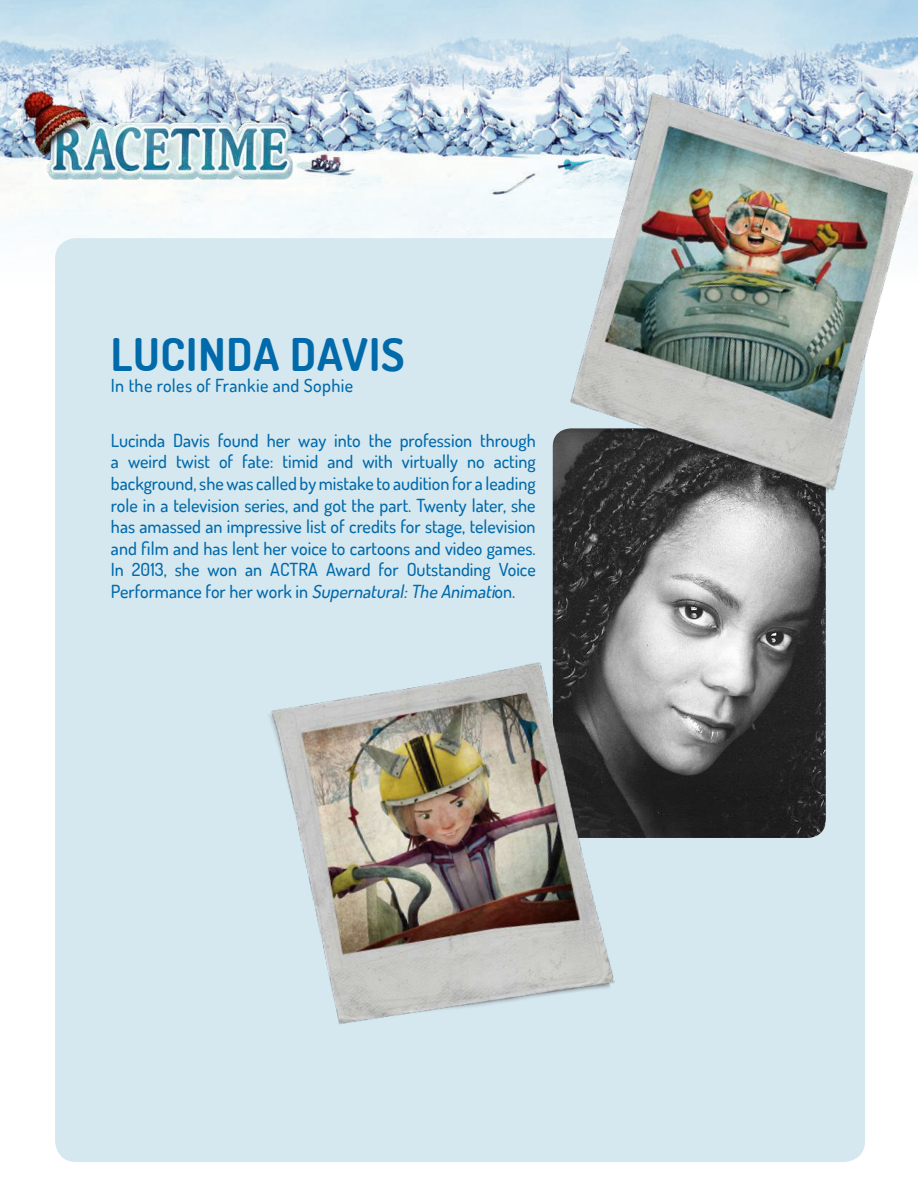
<style>
.page{position:relative;width:918px;height:1188px;background:#fff}
.page>*{position:absolute;margin:0;border:0;box-sizing:border-box;transform-origin:0 0}
.t1{font:700 45px "Dosis";letter-spacing:.02em;color:#006aab}
.t2{font:500 18px/21.6px "Dosis";color:#006aab;text-align:justify}
.t3{font:500 18px "Dosis";letter-spacing:.02em;color:#006aab}
.s1{font-style:italic}
</style>
<div class="page">
<img style="left:0;top:0;width:918px;height:255px">
<div style="left:55px;top:238px;width:810px;height:924px;background:#d6e8ef;border-radius:21px"></div>
<img style="left:553px;top:524px;width:273px;height:314px">
<img style="left:529px;top:73px;width:389px;height:451px">
<img style="left:19px;top:83px;width:287px;height:109px">
<img style="left:269px;top:640px;width:374px;height:385px">
<h1 class="t1" style="left:111px;top:325px;width:295px">LUCINDA DAVIS</h1>
<p class="t3" style="left:111px;top:374px;width:244px">In the roles of Frankie and Sophie</p>
<p class="t2" style="left:111px;top:429px;width:426px">Lucinda Davis found her way into the profession through a weird twist of fate: timid and with virtually no acting background, she was called by mistake to audition for a leading role in a television series, and got the part. Twenty later, she has amassed an impressive list of credits for stage, television and film and has lent her voice to cartoons and video games.<br>In 2013, she won an ACTRA Award for Outstanding Voice Pe r fo r m a n ce fo r h e r wo r k i n <span class="s1">Supernatural:The Animati</span>o n .</p>
</div>
